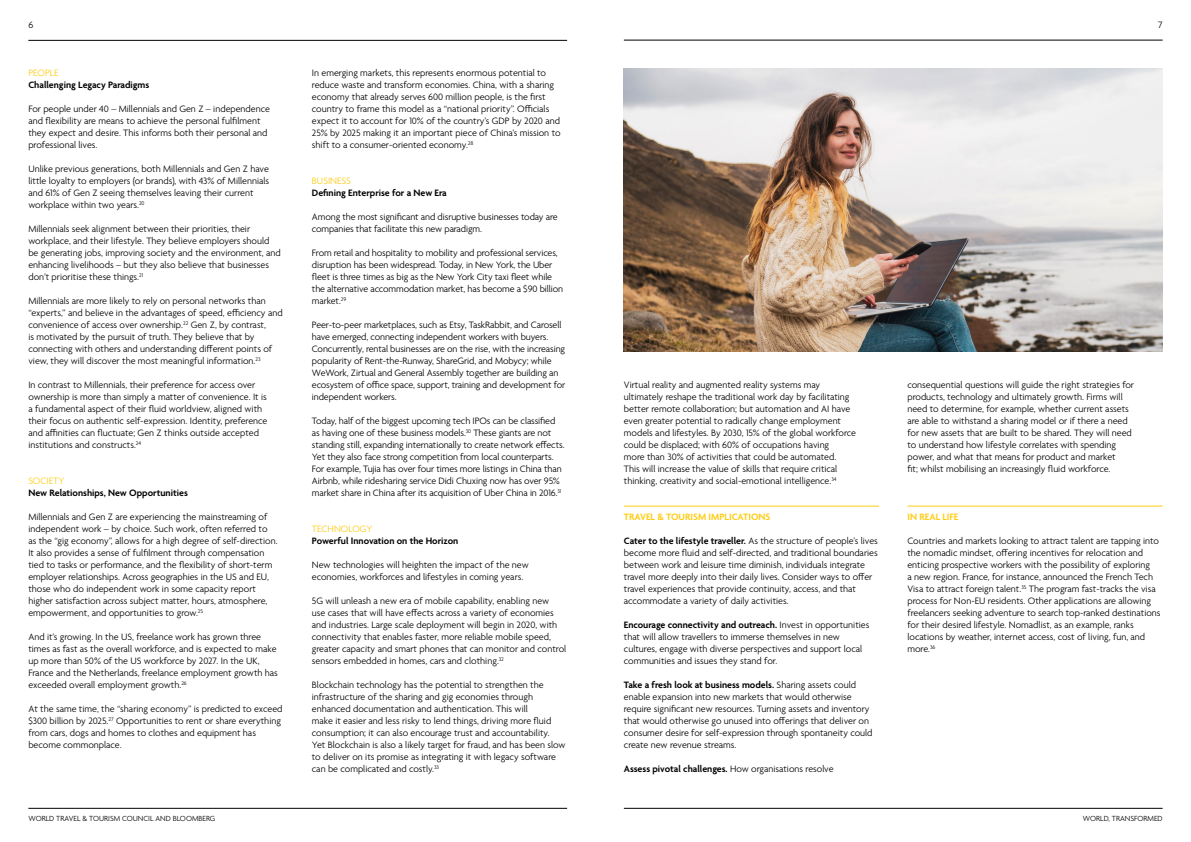
<style>
.page{position:relative;width:1191px;height:842px;background:#fff}
.page>*{position:absolute;margin:0;border:0;box-sizing:border-box;transform-origin:0 0}
.t1{font:300 10px/12px "Agenda";color:#000}
.t2{font:600 10px "Agenda";color:#000}
.t3{font:600 10px "Agenda";color:#fecc12}
.t4{font:300 10px "Agenda";color:#fecc12}
.t5{font:300 8px "Agenda";color:#000}
.s1{font-weight:600}
.s2{font-weight:300}
</style>
<div class="page">
<hr style="left:624px;top:506px;width:255px;height:1px;background:#fecc12">
<hr style="left:907px;top:506px;width:255px;height:1px;background:#fecc12">
<img style="left:624px;top:68px;width:538px;height:284px">
<hr style="left:624px;top:40px;width:538px;height:1px;background:#000">
<hr style="left:28px;top:40px;width:539px;height:1px;background:#000">
<hr style="left:624px;top:808px;width:538px;height:1px;background:#000">
<hr style="left:28px;top:808px;width:539px;height:1px;background:#000">
<p class="t1" style="left:28px;top:20px;width:6px">6</p>
<p class="t1" style="left:1158px;top:20px;width:6px">7</p>
<p class="t4" style="left:28px;top:68px;width:32px">PEOPLE</p>
<p class="t2" style="left:28px;top:80px;width:122px">Challenging Legacy Paradigms</p>
<p class="t1" style="left:28px;top:104px;width:243px">For people under 40 – Millennials and Gen Z – independence and flexibility are means to achieve the personal fulfilment they expect and desire. This informs both their personal and professional lives.</p>
<p class="t1" style="left:28px;top:164px;width:242px">Unlike previous generations, both Millennials and Gen Z have little loyalty to employers (or brands), with 43% of Millennials and 61% of Gen Z seeing themselves leaving their current workplace within two years.<sup>20</sup></p>
<p class="t1" style="left:28px;top:224px;width:254px">Millennials seek alignment between their priorities, their workplace, and their lifestyle. They believe employers should be generating jobs, improving society and the environment, and enhancing livelihoods – but they also believe that businesses don’t prioritise these things.<sup>21</sup></p>
<p class="t1" style="left:28px;top:296px;width:256px">Millennials are more likely to rely on personal networks than “experts,” and believe in the advantages of speed, efficiency and convenience of access over ownership.<sup>22</sup> Gen Z, by contrast,<br>is motivated by the pursuit of truth. They believe that by connecting with others and understanding different points of view, they will discover the most meaningful information.<sup>23</sup></p>
<p class="t1" style="left:28px;top:380px;width:241px">In contrast to Millennials, their preference for access over ownership is more than simply a matter of convenience. It is a fundamental aspect of their fluid worldview, aligned with their focus on authentic self-expression. Identity, preference and affinities can fluctuate; Gen Z thinks outside accepted institutions and constructs.<sup>24</sup></p>
<p class="t4" style="left:28px;top:476px;width:38px">SOCIETY</p>
<p class="t2" style="left:28px;top:488px;width:161px">New Relationships, New Opportunities</p>
<p class="t1" style="left:28px;top:512px;width:251px">Millennials and Gen Z are experiencing the mainstreaming of independent work – by choice. Such work, often referred to as the “gig economy”, allows for a high degree of self-direction.<br>It also provides a sense of fulfilment through compensation tied to tasks or performance, and the flexibility of short-term employer relationships. Across geographies in the US and EU, those who do independent work in some capacity report higher satisfaction across subject matter, hours, atmosphere, empowerment, and opportunities to grow.<sup>25</sup></p>
<p class="t1" style="left:28px;top:632px;width:251px">And it’s growing. In the US, freelance work has grown three times as fast as the overall workforce, and is expected to make up more than 50% of the US workforce by 2027. In the UK, France and the Netherlands, freelance employment growth has exceeded overall employment growth.<sup>26</sup></p>
<p class="t1" style="left:28px;top:704px;width:256px">At the same time, the “sharing economy” is predicted to exceed $300 billion by 2025.<sup>27</sup> Opportunities to rent or share everything from cars, dogs and homes to clothes and equipment has become commonplace.</p>
<p class="t1" style="left:312px;top:68px;width:250px">In emerging markets, this represents enormous potential to reduce waste and transform economies. China, with a sharing economy that already serves 600 million people, is the first country to frame this model as a “national priority”. Officials expect it to account for 10% of the country’s GDP by 2020 and 25% by 2025 making it an important piece of China’s mission to shift to a consumer-oriented economy.<sup>28</sup></p>
<p class="t4" style="left:312px;top:176px;width:40px">BUSINESS</p>
<p class="t2" style="left:312px;top:188px;width:136px">Defining Enterprise for a New Era</p>
<p class="t1" style="left:312px;top:212px;width:247px">Among the most significant and disruptive businesses today are companies that facilitate this new paradigm.</p>
<p class="t1" style="left:312px;top:248px;width:253px">From retail and hospitality to mobility and professional services, disruption has been widespread. Today, in New York, the Uber fleet is three times as big as the New York City taxi fleet while the alternative accommodation market, has become a $90 billion market.<sup>29</sup></p>
<p class="t1" style="left:312px;top:320px;width:255px">Peer-to-peer marketplaces, such as Etsy, TaskRabbit, and Carosell have emerged, connecting independent workers with buyers.<br>Concurrently, rental businesses are on the rise, with the increasing popularity of Rent-the-Runway, ShareGrid, and Mobycy; while WeWork, Zirtual and General Assembly together are building an ecosystem of office space, support, training and development for independent workers.</p>
<p class="t1" style="left:312px;top:416px;width:254px">Today, half of the biggest upcoming tech IPOs can be classified as having one of these business models.<sup>30</sup> These giants are not standing still, expanding internationally to create network effects.<br>Yet they also face strong competition from local counterparts.<br>For example, Tujia has over four times more listings in China than Airbnb, while ridesharing service Didi Chuxing now has over 95% market share in China after its acquisition of Uber China in 2016.<sup>31</sup></p>
<p class="t4" style="left:312px;top:524px;width:62px">TECHNOLOGY</p>
<p class="t2" style="left:312px;top:536px;width:148px">Powerful Innovation on the Horizon</p>
<p class="t1" style="left:312px;top:560px;width:218px">New technologies will heighten the impact of the new economies, workforces and lifestyles in coming years.</p>
<p class="t1" style="left:312px;top:596px;width:256px">5G will unleash a new era of mobile capability, enabling new<br>use cases that will have effects across a variety of economies and industries. Large scale deployment will begin in 2020, with connectivity that enables faster, more reliable mobile speed, greater capacity and smart phones that can monitor and control sensors embedded in homes, cars and clothing.<sup>32</sup></p>
<p class="t1" style="left:312px;top:680px;width:255px">Blockchain technology has the potential to strengthen the infrastructure of the sharing and gig economies through enhanced documentation and authentication. This will<br>make it easier and less risky to lend things, driving more fluid consumption; it can also encourage trust and accountability.<br>Yet Blockchain is also a likely target for fraud, and has been slow to deliver on its promise as integrating it with legacy software can be complicated and costly.<sup>33</sup></p>
<p class="t1" style="left:624px;top:380px;width:234px">Virtual reality and augmented reality systems may ultimately reshape the traditional work day by facilitating better remote collaboration; but automation and AI have even greater potential to radically change employment models and lifestyles. By 2030, 15% of the global workforce could be displaced; with 60% of occupations having<br>more than 30% of activities that could be automated.<br>This will increase the value of skills that require critical thinking, creativity and social-emotional intelligence.<sup>34</sup></p>
<p class="t3" style="left:624px;top:512px;width:148px">TRAVEL &amp; TOURISM IMPLICATIONS</p>
<p class="t1" style="left:624px;top:536px;width:255px"><span class="s1">Cater to the lifestyle traveller.</span> As the structure of people’s lives become more fluid and self-directed, and traditional boundaries between work and leisure time diminish, individuals integrate travel more deeply into their daily lives. Consider ways to offer travel experiences that provide continuity, access, and that accommodate a variety of daily activities.</p>
<p class="t1" style="left:624px;top:620px;width:247px"><span class="s1">Encourage connectivity and outreach.</span> Invest in opportunities that will allow travellers to immerse themselves in new cultures, engage with diverse perspectives and support local communities and issues they stand for.</p>
<p class="t1" style="left:624px;top:680px;width:250px"><span class="s1">Take a fresh look at business models.</span> Sharing assets could enable expansion into new markets that would otherwise require significant new resources. Turning assets and inventory that would otherwise go unused into offerings that deliver on consumer desire for self-expression through spontaneity could create new revenue streams.</p>
<p class="t2" style="left:624px;top:764px;width:211px">Assess pivotal challenges. <span class="s2">How organisations resolve</span></p>
<p class="t1" style="left:907px;top:380px;width:228px">consequential questions will guide the right strategies for products, technology and ultimately growth. Firms will need to determine, for example, whether current assets are able to withstand a sharing model or if there a need for new assets that are built to be shared. They will need to understand how lifestyle correlates with spending power, and what that means for product and market<br>fit; whilst mobilising an increasingly fluid workforce.</p>
<p class="t3" style="left:907px;top:512px;width:52px">IN REAL LIFE</p>
<p class="t1" style="left:907px;top:536px;width:255px">Countries and markets looking to attract talent are tapping into the nomadic mindset, offering incentives for relocation and enticing prospective workers with the possibility of exploring<br>a new region. France, for instance, announced the French Tech Visa to attract foreign talent.<sup>35</sup> The program fast-tracks the visa process for Non-EU residents. Other applications are allowing freelancers seeking adventure to search top-ranked destinations for their desired lifestyle. Nomadlist, as an example, ranks locations by weather, internet access, cost of living, fun, and more.<sup>36</sup></p>
<p class="t5" style="left:28px;top:815px;width:188px">WORLD TRAVEL &amp; TOURISM COUNCIL AND BLOOMBERG</p>
<p class="t5" style="left:1082px;top:815px;width:81px">WORLD, TRANSFORMED</p>
</div>
